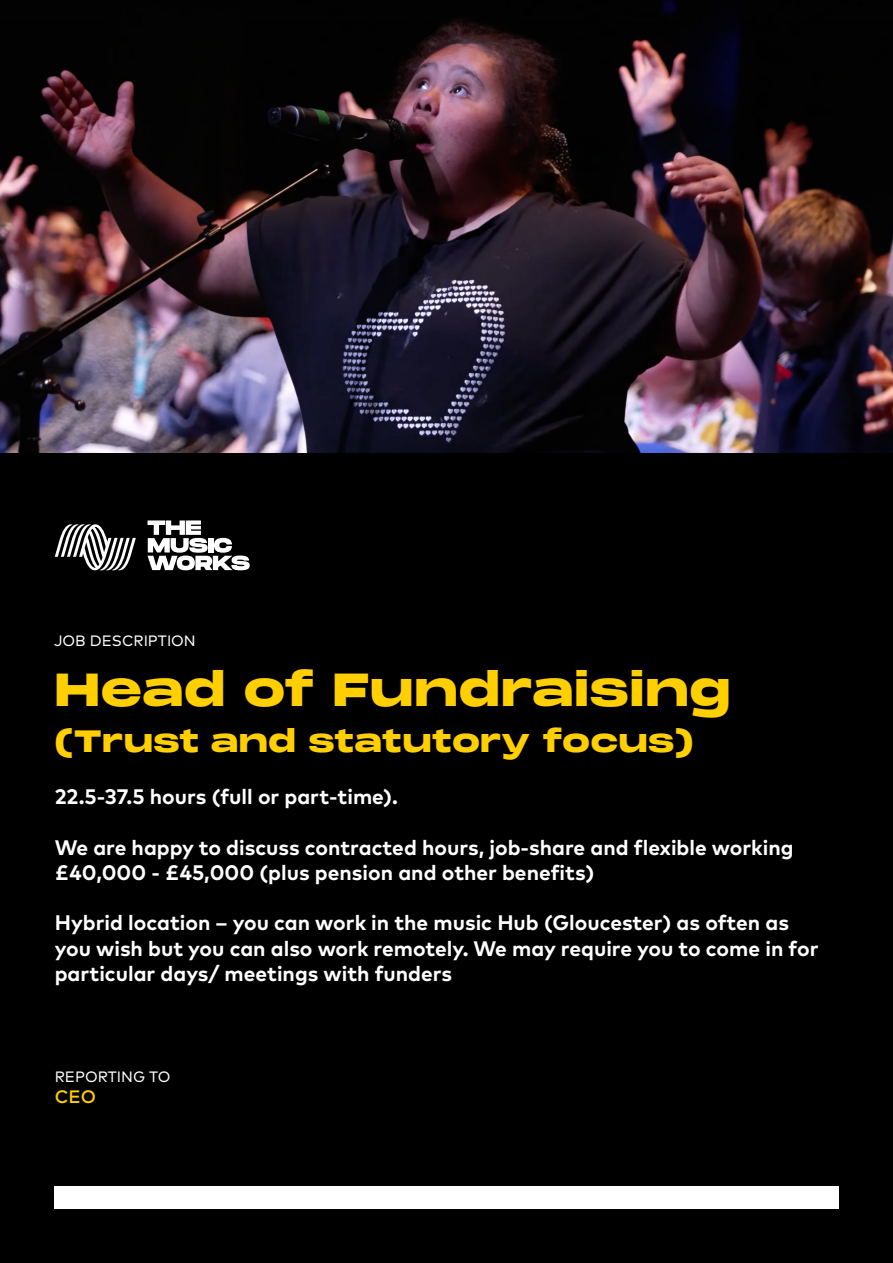
<style>
.page{position:relative;width:893px;height:1263px;background:#000}
.page>*{position:absolute;margin:0;border:0;box-sizing:border-box;transform-origin:0 0}
.t1{font:900 45px "Monument Extended";letter-spacing:-.01em;color:#ffcf00}
.t2{font:900 30px "Monument Extended";letter-spacing:-.01em;color:#ffcf00}
.t3{font:700 21px/25.2px "Mark Pro";color:#fff}
.t4{font:500 18px "Mark Pro";color:#ffcf00}
.t5{font:15px "Mark Pro";color:#fff}
</style>
<div class="page">
<div style="left:55px;top:1186px;width:784px;height:22px;background:#fff"></div>
<svg style="left:148px;top:520px;width:102px;height:50px"></svg>
<svg style="left:55px;top:524px;width:81px;height:46px"></svg>
<img style="left:0;top:0;width:893px;height:453px">
<p class="t5" style="left:54px;top:630px;width:143px">JOB DESCRIPTION</p>
<h1 class="t1" style="left:54px;top:658px;width:679px">Head of Fundraising</h1>
<h2 class="t2" style="left:54px;top:720px;width:642px">(Trust and statutory focus)</h2>
<p class="t3" style="left:55px;top:782px;width:345px">22.5-37.5 hours (full or part-time).</p>
<p class="t3" style="left:55px;top:833px;width:740px">We are happy to discuss contracted hours, job-share and flexible working £40,000 - £45,000 (plus pension and other benefits)</p>
<p class="t3" style="left:55px;top:908px;width:765px">Hybrid location – you can work in the music Hub (Gloucester) as often as you wish but you can also work remotely. We may require you to come in for particular days/ meetings with funders</p>
<p class="t5" style="left:55px;top:1065px;width:117px">REPORTING TO</p>
<p class="t4" style="left:55px;top:1083px;width:43px">CEO</p>
</div>
